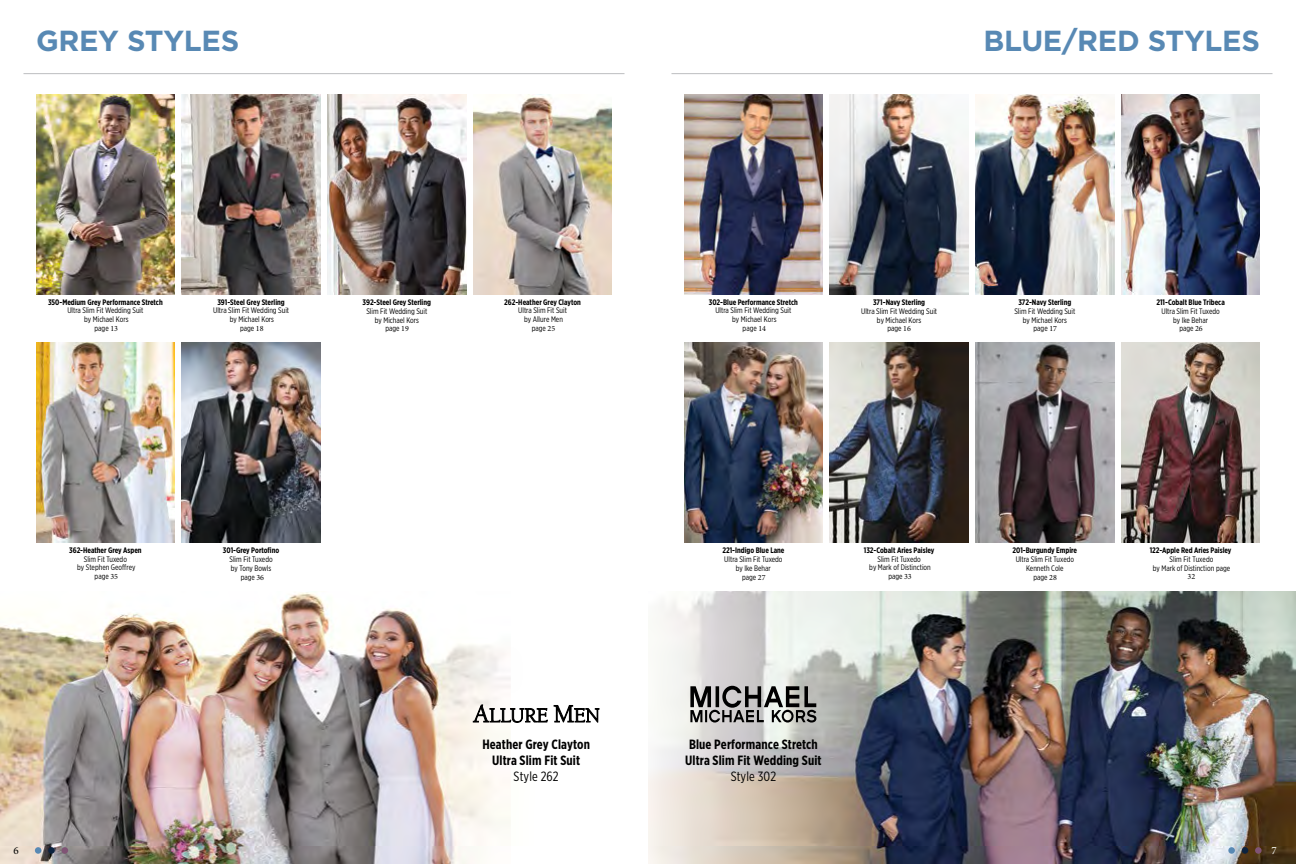
<style>
.page{position:relative;width:1296px;height:864px;background:#fff}
.page>*{position:absolute;margin:0;border:0;box-sizing:border-box;transform-origin:0 0}
.t1{font:700 29px "Gotham";letter-spacing:-.01em;color:#5889b4}
.t2{font:700 13.4px/16.1px "Gotham X Narrow";letter-spacing:.01em;color:#000;text-align:center}
.t3{font:13.4px "Gotham X Narrow";letter-spacing:.01em;color:#000}
.t4{font:11px "Minion Pro";color:#000}
.t5{font:11px "Minion Pro";color:#fff}
.t6{font:8px/8.8px "Gotham X Narrow";color:#000;text-align:center}
.t7{font:700 8px "Gotham X Narrow";color:#000}
.t8{font:8px "Minion Pro";color:#000}
.s1{font-family:"Minion Pro"}
</style>
<div class="page">
<img style="left:0;top:592px;width:600px;height:272px">
<hr style="left:23px;top:73px;width:602px;height:1px;background:#bcbec0">
<img style="left:36px;top:94px;width:139px;height:200px">
<img style="left:182px;top:94px;width:139px;height:200px">
<img style="left:473px;top:94px;width:139px;height:200px">
<img style="left:36px;top:343px;width:139px;height:199px">
<img style="left:182px;top:343px;width:139px;height:199px">
<img style="left:327px;top:94px;width:139px;height:200px">
<svg style="left:473px;top:705px;width:75px;height:18px"></svg>
<svg style="left:554px;top:705px;width:45px;height:18px"></svg>
<div style="left:48px;top:847px;width:7px;height:7px;background:#0c2340;border-radius:50%"></div>
<div style="left:35px;top:847px;width:6px;height:7px;background:#5889b4;border-radius:50%"></div>
<div style="left:62px;top:847px;width:6px;height:7px;background:#805475;border-radius:50%"></div>
<img style="left:648px;top:94px;width:648px;height:770px">
<hr style="left:671px;top:73px;width:602px;height:1px;background:#bcbec0">
<img style="left:684px;top:343px;width:139px;height:199px">
<img style="left:1121px;top:94px;width:139px;height:200px">
<img style="left:830px;top:94px;width:139px;height:200px">
<img style="left:684px;top:94px;width:139px;height:200px">
<img style="left:830px;top:343px;width:139px;height:199px">
<img style="left:975px;top:343px;width:139px;height:199px">
<img style="left:1121px;top:343px;width:139px;height:199px">
<svg style="left:690px;top:686px;width:126px;height:37px;background:#81817f"></svg>
<div style="left:1242px;top:847px;width:6px;height:7px;background:#0c2340;border-radius:50%"></div>
<div style="left:1228px;top:847px;width:7px;height:7px;background:#5889b4;border-radius:50%"></div>
<div style="left:1255px;top:847px;width:7px;height:7px;background:#805475;border-radius:50%"></div>
<img style="left:975px;top:94px;width:139px;height:200px">
<h1 class="t1" style="left:36px;top:22px;width:205px">GREY STYLES</h1>
<h1 class="t1" style="left:984px;top:22px;width:278px">BLUE/RED STYLES</h1>
<p class="t7" style="left:48px;top:297px;width:116px">350-Medium Grey Performance Stretch</p>
<p class="t6" style="left:67px;top:306px;width:78px">Ultra Slim Fit Wedding Suit by Michael Kors<br>page <span class="s1">13</span></p>
<p class="t7" style="left:217px;top:297px;width:69px">391-Steel Grey Sterling</p>
<p class="t6" style="left:213px;top:306px;width:78px">Ultra Slim Fit Wedding Suit by Michael Kors<br>page <span class="s1">18</span></p>
<p class="t7" style="left:363px;top:297px;width:70px">392-Steel Grey Sterling</p>
<p class="t6" style="left:366px;top:306px;width:62px">Slim Fit Wedding Suit by Michael Kors<br>page <span class="s1">19</span></p>
<p class="t7" style="left:504px;top:297px;width:78px">262-Heather Grey Clayton</p>
<p class="t6" style="left:518px;top:306px;width:50px">Ultra Slim Fit Suit by Allure Men page <span class="s1">25</span></p>
<p class="t7" style="left:69px;top:546px;width:74px">362-Heather Grey Aspen</p>
<p class="t6" style="left:77px;top:554px;width:60px">Slim Fit Tuxedo<br>by Stephen Geoffrey page <span class="s1">35</span></p>
<p class="t7" style="left:223px;top:546px;width:58px">301-Grey Portofino</p>
<p class="t6" style="left:230px;top:555px;width:45px">Slim Fit Tuxedo by Tony Bowls page <span class="s1">36</span></p>
<h3 class="t4" style="left:14px;top:843px;width:7px">6</h3>
<h2 class="t2" style="left:482px;top:736px;width:109px">Heather Grey Clayton<br>Ultra Slim Fit Suit</h2>
<h2 class="t3" style="left:514px;top:769px;width:47px">Style 262</h2>
<p class="t7" style="left:709px;top:297px;width:91px">302-Blue Performance Stretch</p>
<p class="t6" style="left:715px;top:306px;width:78px">Ultra Slim Fit Wedding Suit by Michael Kors<br>page <span class="s1">14</span></p>
<p class="t7" style="left:873px;top:297px;width:53px">371-Navy Sterling</p>
<p class="t6" style="left:861px;top:306px;width:78px">Ultra Slim Fit Wedding Suit by Michael Kors<br>page <span class="s1">16</span></p>
<p class="t7" style="left:1018px;top:297px;width:54px">372-Navy Sterling</p>
<p class="t6" style="left:1014px;top:306px;width:62px">Slim Fit Wedding Suit by Michael Kors<br>page <span class="s1">17</span></p>
<p class="t7" style="left:1156px;top:297px;width:70px">211-Cobalt Blue Tribeca</p>
<p class="t6" style="left:1161px;top:306px;width:60px">Ultra Slim Fit Tuxedo by Ike Behar<br>page <span class="s1">26</span></p>
<p class="t7" style="left:722px;top:546px;width:64px">221-Indigo Blue Lane</p>
<p class="t6" style="left:724px;top:555px;width:60px">Ultra Slim Fit Tuxedo by Ike Behar<br>page <span class="s1">27</span></p>
<p class="t7" style="left:864px;top:546px;width:72px">132-Cobalt Aries Paisley</p>
<p class="t6" style="left:869px;top:554px;width:63px">Slim Fit Tuxedo<br>by Mark of Distinction page <span class="s1">33</span></p>
<h2 class="t2" style="left:685px;top:736px;width:138px;text-align:left">Blue Performance Stretch<br>Ultra Slim Fit Wedding Suit</h2>
<h2 class="t3" style="left:731px;top:769px;width:47px">Style 302</h2>
<p class="t7" style="left:1013px;top:546px;width:66px">201-Burgundy Empire</p>
<p class="t6" style="left:1016px;top:555px;width:60px">Ultra Slim Fit Tuxedo<br>Kenneth Cole<br>page <span class="s1">28</span></p>
<p class="t7" style="left:1150px;top:546px;width:83px">122-Apple Red Aries Paisley</p>
<p class="t6" style="left:1153px;top:555px;width:79px">Slim Fit Tuxedo<br>by Mark of Distinction page</p>
<p class="t8" style="left:1188px;top:571px;width:9px">32</p>
<h3 class="t5" style="left:1272px;top:843px;width:7px">7</h3>
</div>
